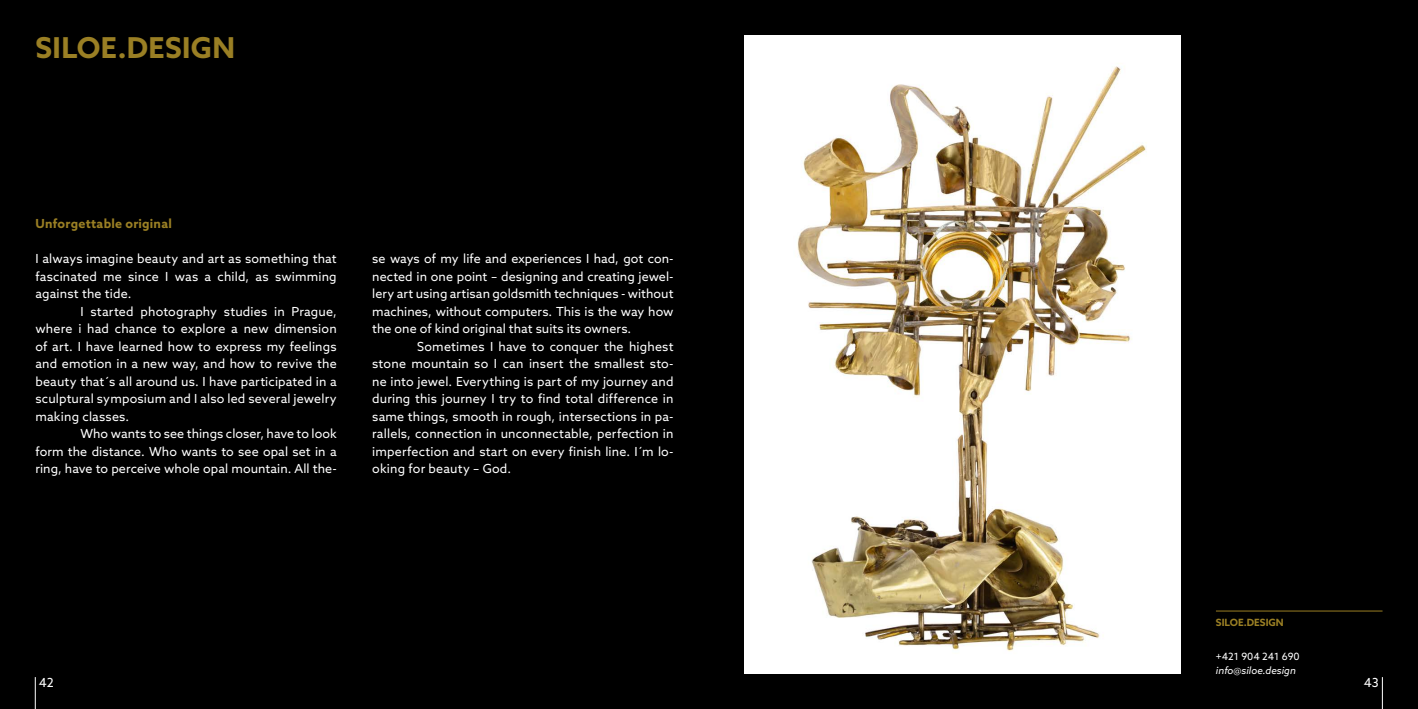
<style>
.page{position:relative;width:1418px;height:709px;background:#fff}
.page>*{position:absolute;margin:0;border:0;box-sizing:border-box;transform-origin:0 0}
.t1{font:700 28.75px "Azo Sans";letter-spacing:.01em;color:#9a7f24}
.t2{font:12.5px/17.5px "Azo Sans";letter-spacing:.01em;color:#fff;text-align:justify}
.t3{font:700 12.5px "Azo Sans";letter-spacing:.02em;color:#9a7f24}
.t4{font:italic 10px "Azo Sans";color:#fff}
.t5{font:10px "Azo Sans";color:#fff}
.t6{font:700 10px "Azo Sans";color:#9a7f24}
</style>
<div class="page">
<div style="left:0;top:0;width:1417px;height:709px;background:#000"></div>
<img style="left:744px;top:35px;width:436px;height:638px">
<hr style="left:1215px;top:610px;width:167px;height:1px;background:#9a7f24">
<hr style="left:1381px;top:677px;width:1px;height:32px;background:#fff">
<hr style="left:35px;top:677px;width:1px;height:32px;background:#fff">
<h1 class="t1" style="left:35px;top:28px;width:201px">SILOE.DESIGN</h1>
<p class="t3" style="left:35px;top:215px;width:138px">Unforgettable original</p>
<p class="t2" style="left:35px;top:250px;width:303px">I always imagine beauty and art as something that fascinated me since I was a child, as swimming against the tide.</p>
<p class="t2" style="left:35px;top:302px;width:303px;text-indent:45px">I started photography studies in Prague, where i had chance to explore a new dimension of art. I have learned how to express my feelings and emotion in a new way, and how to revive the beauty that´s all around us. I have participated in a sculptural symposium and I also led several jewelry making classes.</p>
<p class="t2" style="left:35px;top:425px;width:303px;text-indent:45px">Who wants to see things closer, have to look form the distance. Who wants to see opal set in a ring, have to perceive whole opal mountain. All the-</p>
<p class="t2" style="left:372px;top:250px;width:303px">se ways of my life and experiences I had, got con&shy;nected in one point – designing and creating jewel&shy;lery art using artisan goldsmith techniques - without machines, without computers. This is the way how the one of kind original that suits its owners.</p>
<p class="t2" style="left:372px;top:337px;width:303px;text-indent:45px">Sometimes I have to conquer the highest stone mountain so I can insert the smallest sto&shy;ne into jewel. Everything is part of my journey and during this journey I try to find total difference in same things, smooth in rough, intersections in pa&shy;rallels, connection in unconnectable, perfection in imperfection and start on every finish line. I´m lo&shy;oking for beauty – God.</p>
<p class="t6" style="left:1215px;top:615px;width:69px">SILOE.DESIGN</p>
<p class="t5" style="left:1215px;top:649px;width:85px">+421 904 241 690</p>
<p class="t4" style="left:1215px;top:663px;width:81px">info@siloe.design</p>
<p class="t2" style="left:39px;top:673px;width:17px">42</p>
<p class="t2" style="left:1363px;top:673px;width:16px">43</p>
</div>
